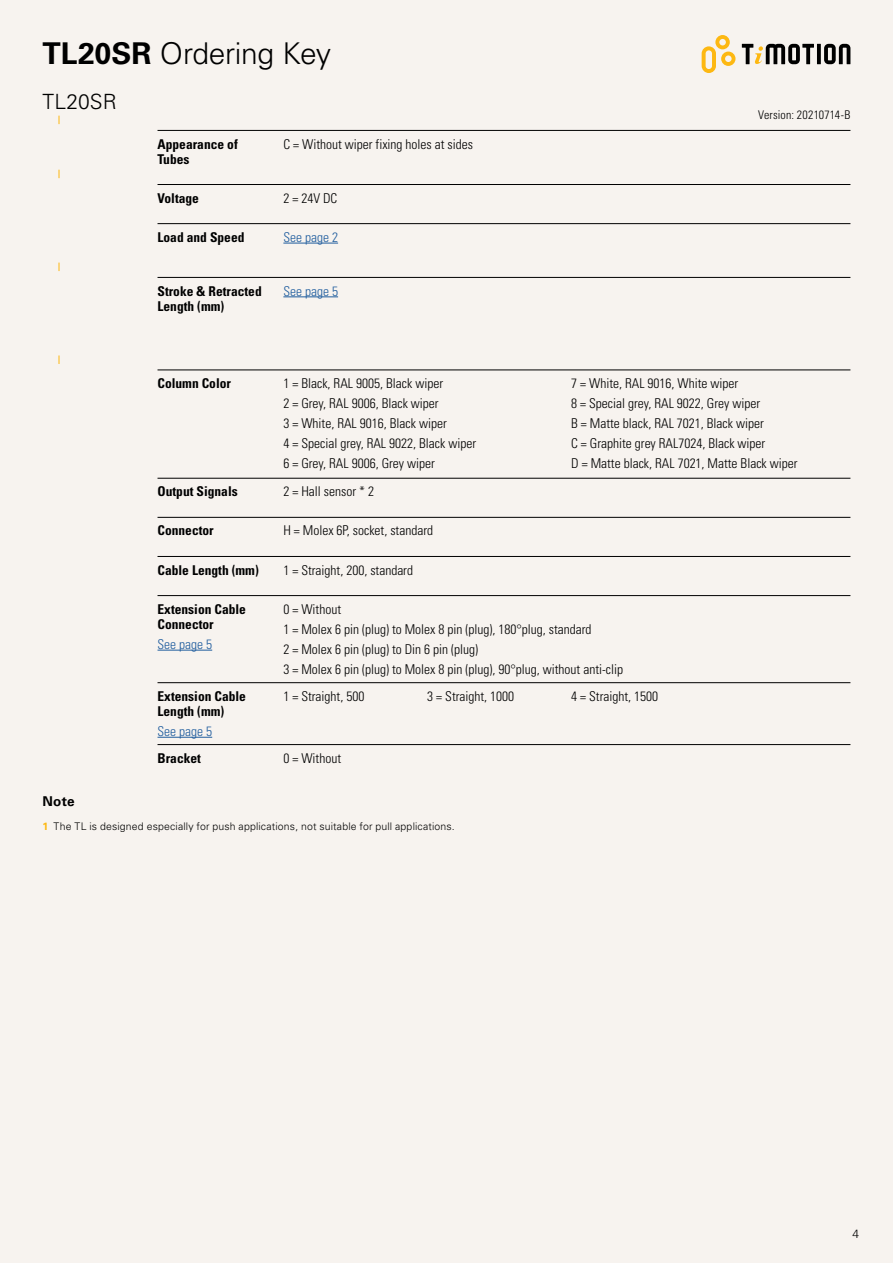
<style>
.page{position:relative;width:893px;height:1263px;background:#f7f3ef}
.page>*{position:absolute;margin:0;border:0;box-sizing:border-box;transform-origin:0 0}
.t1{font:300 30px "Univers LT Std";letter-spacing:-.015em;color:#000}
.t2{font:300 21px "Univers LT Std";letter-spacing:.005em;color:#000}
.t3{font:300 condensed 13.5px/20.1px "Univers LT Std";color:#000}
.t4{font:700 condensed 13.5px/15px "Univers LT Std";color:#000}
.t5{font:300 condensed 13.5px "Univers LT Std";color:#205d9e}
.t6{font:700 13.5px "Univers LT Std";color:#000}
.t7{font:300 condensed 12px "Univers LT Std";letter-spacing:.01em;color:#000}
.t8{font:300 12px "Univers LT Std";color:#000}
.t9{font:300 10.5px "Univers LT Std";letter-spacing:.015em;color:#000}
.s1{font-weight:700}
.s2{font-weight:700;color:#fdb812}
</style>
<div class="page">
<svg style="left:702px;top:35px;width:33px;height:38px"></svg>
<svg style="left:817px;top:44px;width:4px;height:20px"></svg>
<svg style="left:824px;top:44px;width:26px;height:20px"></svg>
<svg style="left:742px;top:44px;width:72px;height:20px"></svg>
<hr style="left:158px;top:184px;width:692px;height:1px;background:#000">
<hr style="left:158px;top:130px;width:692px;height:1px;background:#000">
<hr style="left:158px;top:223px;width:692px;height:1px;background:#000">
<hr style="left:158px;top:744px;width:692px;height:1px;background:#000">
<hr style="left:158px;top:682px;width:692px;height:1px;background:#000">
<hr style="left:158px;top:277px;width:692px;height:1px;background:#000">
<hr style="left:283px;top:296px;width:55px;height:1px;background:#205d9e">
<hr style="left:283px;top:243px;width:55px;height:1px;background:#205d9e">
<hr style="left:158px;top:650px;width:54px;height:1px;background:#205d9e">
<hr style="left:158px;top:737px;width:54px;height:1px;background:#205d9e">
<hr style="left:158px;top:370px;width:692px;height:1px;background:#000">
<hr style="left:158px;top:478px;width:692px;height:1px;background:#000">
<hr style="left:158px;top:556px;width:692px;height:1px;background:#000">
<hr style="left:158px;top:517px;width:692px;height:1px;background:#000">
<hr style="left:158px;top:595px;width:692px;height:1px;background:#000">
<h1 class="t1" style="left:43px;top:36px;width:290px"><span class="s1">TL20SR</span> Ordering Key</h1>
<h2 class="t2" style="left:43px;top:89px;width:76px">TL20SR</h2>
<p class="t4" style="left:158px;top:136px;width:82px">Appearance of<br>Tubes</p>
<p class="t3" style="left:283px;top:134px;width:191px">C = Without wiper fixing holes at sides</p>
<p class="t4" style="left:158px;top:190px;width:43px">Voltage</p>
<p class="t3" style="left:283px;top:188px;width:55px">2 = 24V DC</p>
<p class="t4" style="left:158px;top:229px;width:88px">Load and Speed</p>
<p class="t5" style="left:283px;top:229px;width:56px">See page 2</p>
<p class="t4" style="left:158px;top:283px;width:106px">Stroke &amp; Retracted<br>Length (mm)</p>
<p class="t5" style="left:283px;top:283px;width:56px">See page 5</p>
<p class="t7" style="left:758px;top:108px;width:94px">Version: 20210714-B</p>
<p class="t4" style="left:158px;top:376px;width:75px">Column Color</p>
<p class="t4" style="left:158px;top:484px;width:82px">Output Signals</p>
<p class="t3" style="left:283px;top:373px;width:194px">1 = Black, RAL 9005, Black wiper<br>2 = Grey, RAL 9006, Black wiper<br>3 = White, RAL 9016, Black wiper<br>4 = Special grey, RAL 9022, Black wiper<br>6 = Grey, RAL 9006, Grey wiper</p>
<p class="t3" style="left:571px;top:373px;width:228px">7 = White, RAL 9016, White wiper<br>8 = Special grey, RAL 9022, Grey wiper<br>B = Matte black, RAL 7021, Black wiper<br>C = Graphite grey RAL7024, Black wiper<br>D = Matte black, RAL 7021, Matte Black wiper</p>
<p class="t3" style="left:283px;top:481px;width:92px">2 = Hall sensor * 2</p>
<p class="t4" style="left:158px;top:523px;width:58px">Connector</p>
<p class="t3" style="left:283px;top:521px;width:151px">H = Molex 6P, socket, standard</p>
<p class="t4" style="left:158px;top:562px;width:103px">Cable Length (mm)</p>
<p class="t3" style="left:283px;top:560px;width:131px">1 = Straight, 200, standard</p>
<p class="t4" style="left:158px;top:601px;width:90px">Extension Cable<br>Connector</p>
<p class="t5" style="left:158px;top:636px;width:56px">See page 5</p>
<p class="t4" style="left:158px;top:688px;width:90px">Extension Cable<br>Length (mm)</p>
<p class="t5" style="left:158px;top:723px;width:56px">See page 5</p>
<p class="t3" style="left:283px;top:599px;width:341px">0 = Without<br>1 = Molex 6 pin (plug) to Molex 8 pin (plug), 180°plug, standard<br>2 = Molex 6 pin (plug) to Din 6 pin (plug)<br>3 = Molex 6 pin (plug) to Molex 8 pin (plug), 90°plug, without anti-clip</p>
<p class="t3" style="left:283px;top:686px;width:82px">1 = Straight, 500</p>
<p class="t3" style="left:427px;top:686px;width:88px">3 = Straight, 1000</p>
<p class="t3" style="left:571px;top:686px;width:88px">4 = Straight, 1500</p>
<p class="t4" style="left:158px;top:750px;width:45px">Bracket</p>
<p class="t3" style="left:283px;top:748px;width:59px">0 = Without</p>
<p class="t6" style="left:43px;top:793px;width:34px">Note</p>
<p class="t9" style="left:43px;top:819px;width:414px"><span class="s2">1</span> The TL is designed especially for push applications, not suitable for pull applications.</p>
<p class="t8" style="left:852px;top:1226px;width:8px">4</p>
</div>
